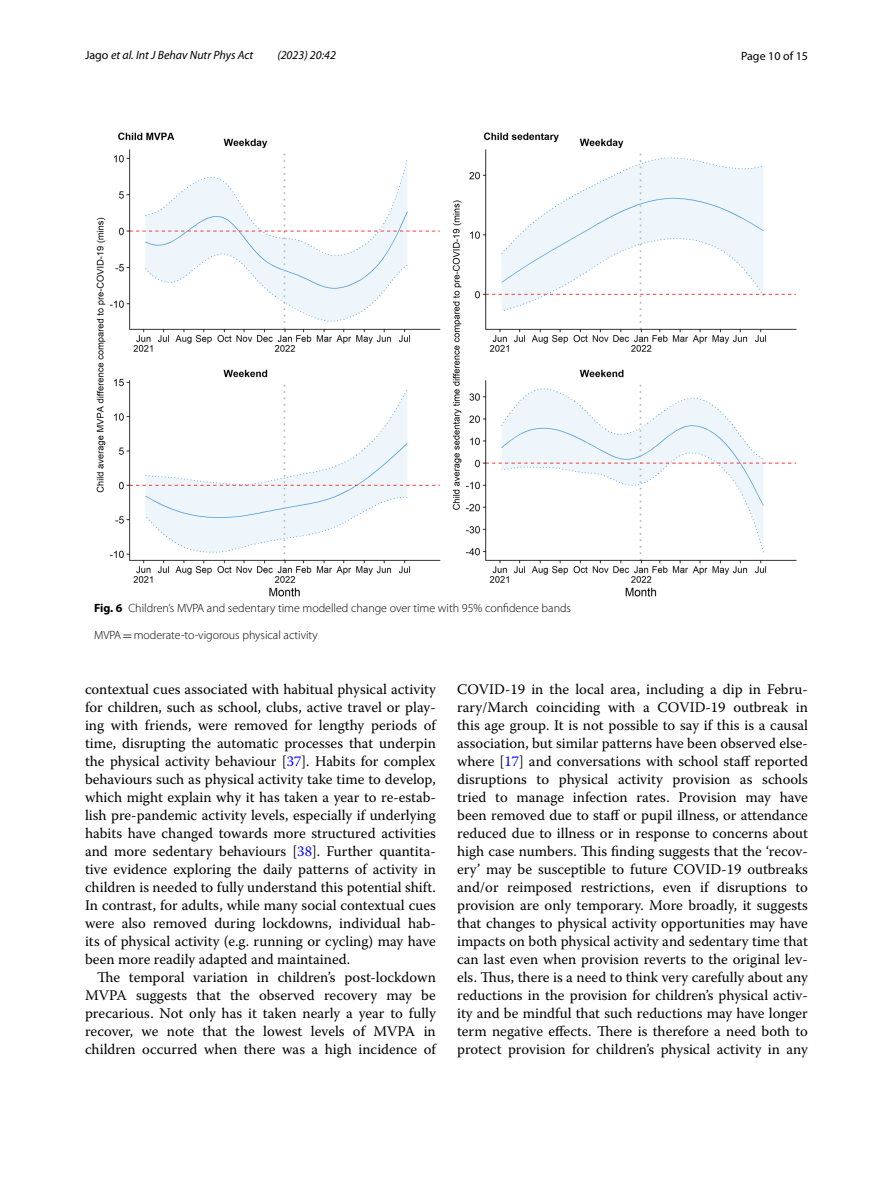
<style>
.page{position:relative;width:893px;height:1187px;background:#fff}
.page>*{position:absolute;margin:0;border:0;box-sizing:border-box;transform-origin:0 0}
.t1{font:14.7px/18px "Warnock Pro";color:#000;text-align:justify}
.t2{font:300 12px "Myriad Pro";color:#000}
.t3{font:italic 12px "Myriad Pro";color:#000}
.t4{font:12px "Myriad Pro";color:#000}
.s1{font-style:normal}
.s2{font-weight:700}
.s3{font-family:"MTSY";font-weight:400}
.s4{color:#00f}
</style>
<div class="page">
<img style="left:96px;top:133px;width:701px;height:464px">
<p class="t3" style="left:85px;top:48px;width:170px"><span class="s1">Jago</span> et al. Int J Behav Nutr Phys Act</p>
<p class="t3" style="left:277px;top:48px;width:60px">(2023) 20:42</p>
<p class="t4" style="left:741px;top:48px;width:68px">Page 10 of 15</p>
<p class="t2" style="left:94px;top:601px;width:479px"><span class="s2">Fig. 6</span> Children’s MVPA and sedentary time modelled change over time with 95% confidence bands</p>
<p class="t2" style="left:94px;top:628px;width:225px">MVPA<span class="s3">=</span>moderate-to-vigorous physical activity</p>
<p class="t1" style="left:85px;top:679px;width:352px">contextual cues associated with habitual physical activity for children, such as school, clubs, active travel or play&shy;ing with friends, were removed for lengthy periods of time, disrupting the automatic processes that underpin the physical activity behaviour [<span class="s4">37</span>]. Habits for complex behaviours such as physical activity take time to develop, which might explain why it has taken a year to re-estab&shy;lish pre-pandemic activity levels, especially if underlying habits have changed towards more structured activities and more sedentary behaviours [<span class="s4">38</span>]. Further quantita&shy;tive evidence exploring the daily patterns of activity in children is needed to fully understand this potential shift.<br>In contrast, for adults, while many social contextual cues were also removed during lockdowns, individual hab&shy;its of physical activity (e.g. running or cycling) may have been more readily adapted and maintained.</p>
<p class="t1" style="left:85px;top:967px;width:352px;text-indent:12px">The temporal variation in children’s post-lockdown MVPA suggests that the observed recovery may be precarious. Not only has it taken nearly a year to fully recover, we note that the lowest levels of MVPA in children occurred when there was a high incidence of</p>
<p class="t1" style="left:457px;top:679px;width:352px">COVID-19 in the local area, including a dip in Febru&shy;rary/March coinciding with a COVID-19 outbreak in this age group. It is not possible to say if this is a causal association, but similar patterns have been observed else&shy;where [<span class="s4">17</span>] and conversations with school staff reported disruptions to physical activity provision as schools tried to manage infection rates. Provision may have been removed due to staff or pupil illness, or attendance reduced due to illness or in response to concerns about high case numbers. This finding suggests that the ‘recov&shy;ery’ may be susceptible to future COVID-19 outbreaks and/or reimposed restrictions, even if disruptions to provision are only temporary. More broadly, it suggests that changes to physical activity opportunities may have impacts on both physical activity and sedentary time that can last even when provision reverts to the original lev&shy;els. Thus, there is a need to think very carefully about any reductions in the provision for children’s physical activ&shy;ity and be mindful that such reductions may have longer term negative effects. There is therefore a need both to protect provision for children’s physical activity in any</p>
</div>
